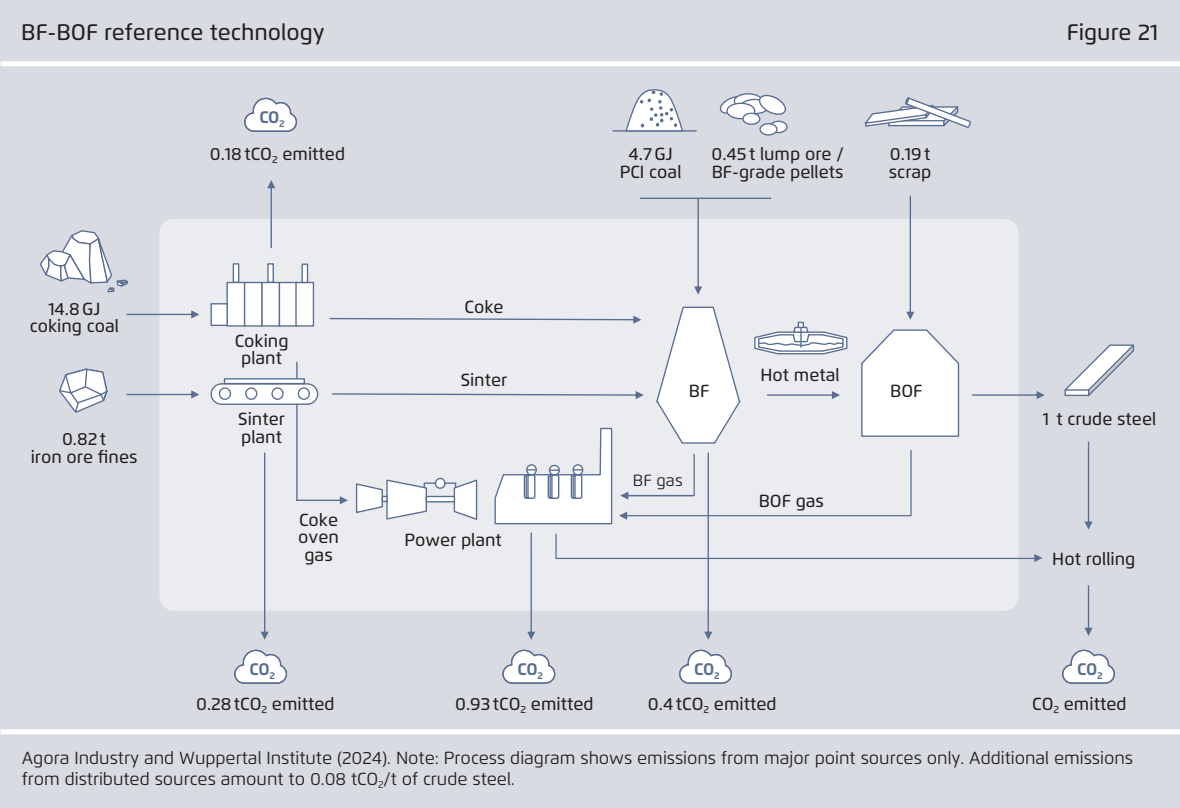
<style>
.page{position:relative;width:1180px;height:808px;background:#d9dbe3}
.page>*{position:absolute;margin:0;border:0;box-sizing:border-box;transform-origin:0 0}
.t1{font:500 22.5px "Flexo";color:#231f20}
.t2{font:500 17.5px/17.5px "Flexo";color:#231f20;text-align:center}
.t3{font:17.5px/21px "Flexo";letter-spacing:-.005em;color:#231f20}
.t4{font:700 16.75px "Flexo";letter-spacing:-.025em;color:#576d91}
.t5{font:16.25px "Flexo";color:#231f20}
</style>
<div class="page">
<div style="left:160px;top:219px;width:859px;height:392px;background:#ebecf0;border-radius:14px"></div>
<div style="left:1px;top:61px;width:1179px;height:5px;background:#fff"></div>
<div style="left:1px;top:729px;width:1179px;height:5px;background:#fff"></div>
<svg style="left:864px;top:97px;width:107px;height:31px"></svg>
<svg style="left:59px;top:368px;width:49px;height:45px"></svg>
<svg style="left:126px;top:390px;width:73px;height:9px"></svg>
<svg style="left:126px;top:310px;width:73px;height:8px"></svg>
<svg style="left:1084px;top:585px;width:9px;height:51px"></svg>
<svg style="left:1084px;top:442px;width:9px;height:88px"></svg>
<svg style="left:1064px;top:344px;width:71px;height:53px"></svg>
<svg style="left:39px;top:230px;width:90px;height:63px"></svg>
<svg style="left:719px;top:94px;width:21px;height:22px"></svg>
<svg style="left:734px;top:94px;width:28px;height:14px"></svg>
<div style="left:734px;top:93px;width:29px;height:16px;border:1px solid #586e93;border-radius:50%"></div>
<svg style="left:741px;top:99px;width:28px;height:15px"></svg>
<div style="left:740px;top:99px;width:29px;height:15px;border:1px solid #586e93;border-radius:50%"></div>
<svg style="left:758px;top:94px;width:28px;height:23px"></svg>
<div style="left:727px;top:103px;width:28px;height:16px;background:#fff;border-radius:50%"></div>
<div style="left:726px;top:103px;width:29px;height:16px;border:1px solid #586e93;border-radius:50%"></div>
<div style="left:743px;top:113px;width:17px;height:11px;background:#fff;border-radius:50%"></div>
<div style="left:742px;top:113px;width:18px;height:12px;border:1px solid #586e93;border-radius:50%"></div>
<svg style="left:770px;top:121px;width:17px;height:12px"></svg>
<div style="left:769px;top:121px;width:19px;height:12px;border:1px solid #586e93;border-radius:50%"></div>
<svg style="left:760px;top:124px;width:17px;height:11px"></svg>
<div style="left:759px;top:123px;width:19px;height:13px;border:1px solid #586e93;border-radius:50%"></div>
<hr style="left:612px;top:130px;width:85px;height:2px;background:#586e93">
<svg style="left:624px;top:89px;width:60px;height:43px"></svg>
<svg style="left:210px;top:180px;width:835px;height:460px"></svg>
<svg style="left:244px;top:97px;width:53px;height:35px"></svg>
<svg style="left:234px;top:649px;width:54px;height:35px"></svg>
<svg style="left:502px;top:649px;width:54px;height:35px"></svg>
<svg style="left:679px;top:649px;width:53px;height:35px"></svg>
<svg style="left:1062px;top:649px;width:53px;height:35px"></svg>
<p class="t1" style="left:21px;top:19px;width:305px">BF-BOF reference technology</p>
<p class="t1" style="left:1067px;top:19px;width:93px">Figure 21</p>
<p class="t2" style="left:30px;top:300px;width:91px">14.8 GJ coking coal</p>
<p class="t2" style="left:31px;top:430px;width:108px">0.82 t<br>iron ore fines</p>
<p class="t4" style="left:259px;top:107px;width:27px">CO<sub>2</sub></p>
<p class="t2" style="left:210px;top:145px;width:137px">0.18tCO<sub>2</sub> emitted</p>
<p class="t2" style="left:235px;top:332px;width:55px">Coking plant</p>
<p class="t2" style="left:238px;top:410px;width:48px;text-align:left">Sinter plant</p>
<p class="t2" style="left:298px;top:511px;width:42px">Coke oven gas</p>
<p class="t2" style="left:464px;top:298px;width:41px">Coke</p>
<p class="t2" style="left:461px;top:371px;width:48px">Sinter</p>
<p class="t2" style="left:404px;top:531px;width:99px">Power plant</p>
<p class="t2" style="left:620px;top:145px;width:63px">4.7 GJ<br>PCI coal</p>
<p class="t2" style="left:711px;top:145px;width:134px;text-align:left">0.45 t lump ore /<br>BF-grade pellets</p>
<p class="t2" style="left:889px;top:145px;width:44px;text-align:left">0.19 t scrap</p>
<p class="t2" style="left:760px;top:366px;width:81px">Hot metal</p>
<p class="t2" style="left:689px;top:382px;width:22px">BF</p>
<p class="t2" style="left:890px;top:382px;width:34px">BOF</p>
<p class="t5" style="left:633px;top:470px;width:51px">BF gas</p>
<p class="t2" style="left:759px;top:492px;width:67px">BOF gas</p>
<p class="t2" style="left:1043px;top:410px;width:115px">1 t crude steel</p>
<p class="t2" style="left:1052px;top:550px;width:85px">Hot rolling</p>
<p class="t4" style="left:249px;top:658px;width:27px">CO<sub>2</sub></p>
<p class="t4" style="left:518px;top:658px;width:27px">CO<sub>2</sub></p>
<p class="t4" style="left:694px;top:658px;width:27px">CO<sub>2</sub></p>
<p class="t4" style="left:1077px;top:658px;width:27px">CO<sub>2</sub></p>
<p class="t2" style="left:196px;top:695px;width:140px">0.28tCO<sub>2</sub> emitted</p>
<p class="t2" style="left:455px;top:695px;width:140px">0.93 tCO<sub>2</sub> emitted</p>
<p class="t2" style="left:648px;top:695px;width:130px">0.4tCO<sub>2</sub> emitted</p>
<p class="t2" style="left:1032px;top:695px;width:96px">CO<sub>2</sub> emitted</p>
<p class="t3" style="left:22px;top:747px;width:1113px">Agora Industry and Wuppertal Institute (2024). Note: Process diagram shows emissions from major point sources only. Additional emissions from distributed sources amount to 0.08 tCO<sub>2</sub>/t of crude steel.</p>
</div>
